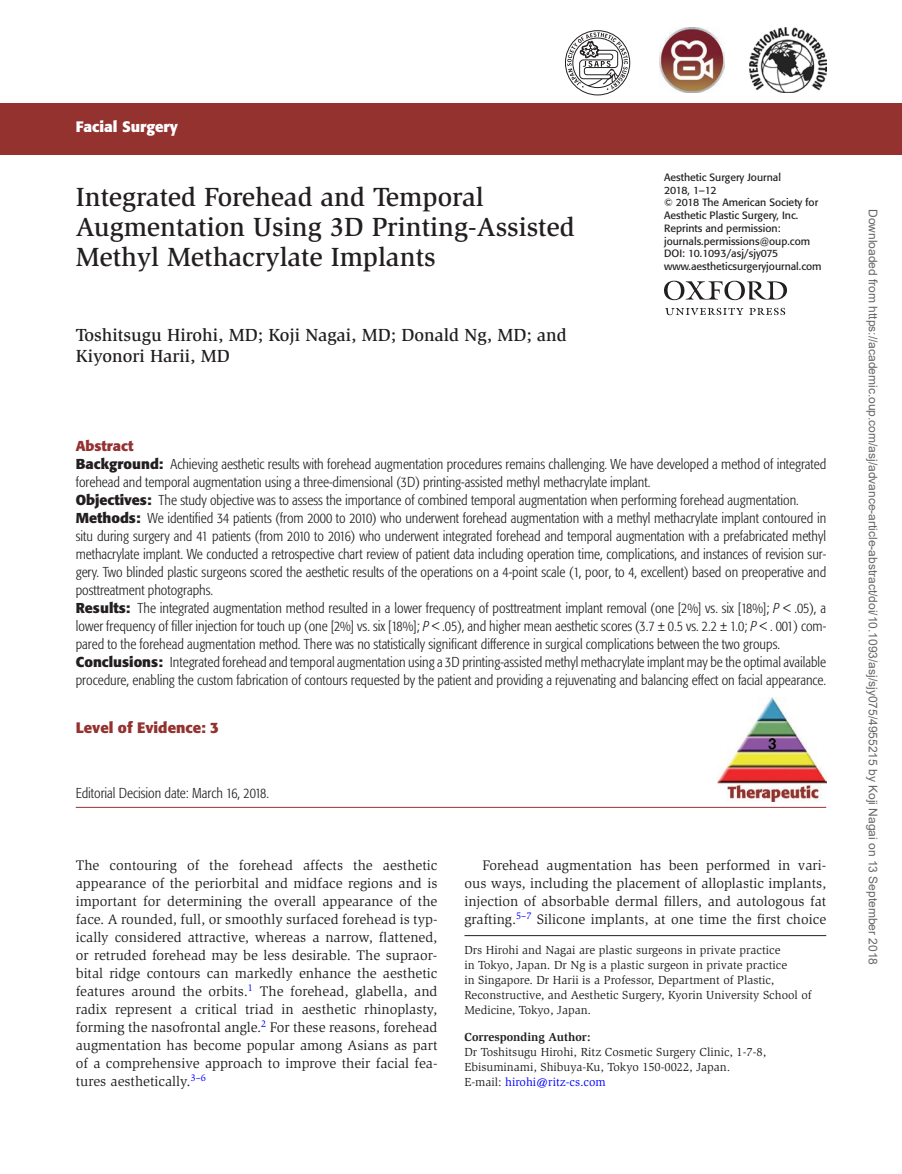
<style>
.page{position:relative;width:902px;height:1174px;background:#fff}
.page>*{position:absolute;margin:0;border:0;box-sizing:border-box;transform-origin:0 0}
.t1{font:500 27px/30px "Slimbach";color:#231f20}
.t2{font:500 18px/21px "Slimbach";color:#231f20}
.t3{font:700 15px "Formata";color:#943230}
.t4{font:700 15px "Formata";color:#fff}
.t5{font:300 condensed 14.25px/18px "Formata";color:#231f20}
.t6{font:14.25px/18px "Slimbach";color:#231f20;text-align:justify}
.t7{font:12px/15px "Slimbach";color:#231f20}
.t8{font:12px "Arial";color:#666}
.t9{font:700 12px "Slimbach";color:#231f20}
.t10{font:10.5px/12.8px "Formata";color:#231f20}
.s1{font-weight:700;font-stretch:normal;color:#943230}
.s2{font-weight:700;font-stretch:normal}
.s3{font-style:italic}
.s4{color:#00f}
</style>
<div class="page">
<svg style="left:664px;top:281px;width:123px;height:34px"></svg>
<img style="left:749px;top:28px;width:77px;height:64px">
<img style="left:660px;top:28px;width:64px;height:65px">
<svg style="left:565px;top:30px;width:65px;height:65px"></svg>
<div style="left:0;top:104px;width:901px;height:50px;background:#943230"></div>
<hr style="left:76px;top:807px;width:750px;height:1px;background:#943230">
<img style="left:717px;top:697px;width:109px;height:104px">
<hr style="left:464px;top:935px;width:362px;height:1px;background:#231f20">
<p class="t4" style="left:76px;top:117px;width:104px">Facial Surgery</p>
<h1 class="t1" style="left:76px;top:182px;width:500px">Integrated Forehead and Temporal<br>Augmentation Using 3D Printing-Assisted<br>Methyl Methacrylate Implants</h1>
<p class="t2" style="left:76px;top:325px;width:492px">Toshitsugu Hirohi, MD; Koji Nagai, MD; Donald Ng, MD; and<br>Kiyonori Harii, MD</p>
<p class="t10" style="left:664px;top:171px;width:159px">Aesthetic Surgery Journal<br>2018, 1–12<br>© 2018 The American Society for<br>Aesthetic Plastic Surgery, Inc.<br>Reprints and permission: journals.permissions@oup.com<br>DOI: 10.1093/asj/sjy075 www.aestheticsurgeryjournal.com</p>
<p class="t5" style="left:76px;top:437px;width:752px"><span class="s1">Abstract<br></span><span class="s2">Background:</span> Achieving aesthetic results with forehead augmentation procedures remains challenging. We have developed a method of integrated forehead and temporal augmentation using a three-dimensional (3D) printing-assisted methyl methacrylate implant.<br><span class="s2">Objectives:</span> The study objective was to assess the importance of combined temporal augmentation when performing forehead augmentation.<br><span class="s2">Methods:</span> We identified 34 patients (from 2000 to 2010) who underwent forehead augmentation with a methyl methacrylate implant contoured in situ during surgery and 41 patients (from 2010 to 2016) who underwent integrated forehead and temporal augmentation with a prefabricated methyl methacrylate implant. We conducted a retrospective chart review of patient data including operation time, complications, and instances of revision sur&shy;gery. Two blinded plastic surgeons scored the aesthetic results of the operations on a 4-point scale (1, poor, to 4, excellent) based on preoperative and posttreatment photographs.<br><span class="s2">Results:</span> The integrated augmentation method resulted in a lower frequency of posttreatment implant removal (one [2%] vs. six [18%]; <span class="s3">P</span> &lt; .05), a lower frequency of filler injection for touch up (one [2%] vs. six [18%]; <span class="s3">P</span> &lt; .05), and higher mean aesthetic scores (3.7 ± 0.5 vs. 2.2 ± 1.0; <span class="s3">P</span> &lt; . 001) com&shy;pared to the forehead augmentation method. There was no statistically significant difference in surgical complications between the two groups.<br><span class="s2">Conclusions:</span> Integrated forehead and temporal augmentation using a 3D printing-assisted methyl methacrylate implant may be the optimal available procedure, enabling the custom fabrication of contours requested by the patient and providing a rejuvenating and balancing effect on facial appearance.</p>
<p class="t3" style="left:76px;top:718px;width:145px">Level of Evidence: 3</p>
<p class="t5" style="left:76px;top:784px;width:195px">Editorial Decision date: March 16, 2018.</p>
<p class="t6" style="left:76px;top:856px;width:363px">The contouring of the forehead affects the aesthetic appearance of the periorbital and midface regions and is important for determining the overall appearance of the face. A rounded, full, or smoothly surfaced forehead is typ&shy;ically considered attractive, whereas a narrow, flattened, or retruded forehead may be less desirable. The supraor&shy;bital ridge contours can markedly enhance the aesthetic features around the orbits.<sup>1</sup> The forehead, glabella, and radix represent a critical triad in aesthetic rhinoplasty, forming the nasofrontal angle.<sup>2</sup> For these reasons, forehead augmentation has become popular among Asians as part of a comprehensive approach to improve their facial fea&shy;tures aesthetically.<sup>3–6</sup></p>
<p class="t6" style="left:464px;top:856px;width:363px;text-indent:18px">Forehead augmentation has been performed in vari&shy;ous ways, including the placement of alloplastic implants, injection of absorbable dermal fillers, and autologous fat grafting.<sup>5–7</sup> Silicone implants, at one time the first choice</p>
<p class="t7" style="left:464px;top:942px;width:348px">Drs Hirohi and Nagai are plastic surgeons in private practice<br>in Tokyo, Japan. Dr Ng is a plastic surgeon in private practice<br>in Singapore. Dr Harii is a Professor, Department of Plastic, Reconstructive, and Aesthetic Surgery, Kyorin University School of Medicine, Tokyo, Japan.</p>
<p class="t9" style="left:464px;top:1029px;width:127px">Corresponding Author:</p>
<p class="t7" style="left:464px;top:1044px;width:303px">Dr Toshitsugu Hirohi, Ritz Cosmetic Surgery Clinic, 1-7-8,<br>Ebisuminami, Shibuya-Ku, Tokyo 150-0022, Japan.<br>E-mail: <span class="s4">hirohi@ritz-cs.com</span></p>
<p class="t8" style="left:877px;top:209px;width:757px;rotate:90deg">Downloaded from https://academic.oup.com/asj/advance-article-abstract/doi/10.1093/asj/sjy075/4955215 by Koji Nagai on 13 September 2018</p>
</div>
